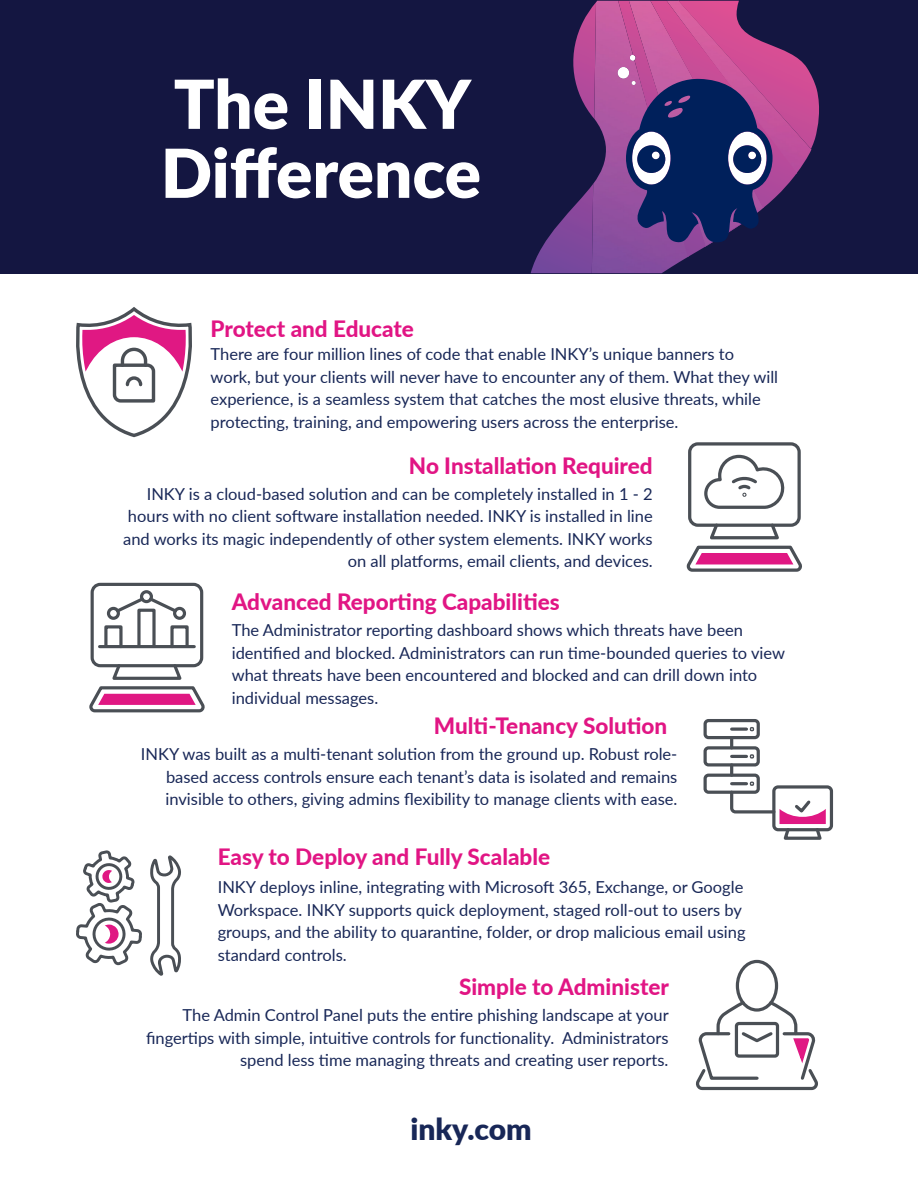
<style>
.page{position:relative;width:918px;height:1188px;background:#fff}
.page>*{position:absolute;margin:0;border:0;box-sizing:border-box;transform-origin:0 0}
.t1{font:900 67.5px/69px "Lato";color:#fff}
.t2{font:900 30px "Lato";color:#182757}
.t3{font:800 22.5px "Lato";color:#e11584}
.t4{font:16.5px/22.5px "Lato";color:#182757}
</style>
<div class="page">
<svg style="left:76px;top:850px;width:105px;height:126px"></svg>
<div style="left:736px;top:960px;width:42px;height:52px;border:3px solid #4a4f55;border-radius:50%"></div>
<svg style="left:696px;top:998px;width:122px;height:93px"></svg>
<div style="left:704px;top:774px;width:56px;height:20px;border:3px solid #4a4f55;border-radius:3px"></div>
<div style="left:704px;top:746px;width:56px;height:21px;border:3px solid #4a4f55;border-radius:3px"></div>
<hr style="left:732px;top:755px;width:14px;height:3px;background:#4a4f55">
<svg style="left:750px;top:754px;width:4px;height:5px"></svg>
<div style="left:704px;top:719px;width:56px;height:20px;border:3px solid #4a4f55;border-radius:3px"></div>
<hr style="left:732px;top:728px;width:14px;height:3px;background:#4a4f55">
<svg style="left:750px;top:727px;width:4px;height:4px"></svg>
<svg style="left:730px;top:765px;width:3px;height:10px"></svg>
<svg style="left:730px;top:738px;width:3px;height:10px"></svg>
<svg style="left:728px;top:781px;width:106px;height:59px"></svg>
<div style="left:91px;top:583px;width:112px;height:84px;border:3px solid #4a4f55;border-radius:8px"></div>
<svg style="left:89px;top:662px;width:116px;height:51px"></svg>
<div style="left:137px;top:609px;width:19px;height:39px;border:3px solid #4a4f55"></div>
<div style="left:104px;top:625px;width:19px;height:23px;border:3px solid #4a4f55"></div>
<div style="left:170px;top:625px;width:19px;height:23px;border:3px solid #4a4f55"></div>
<svg style="left:106px;top:590px;width:80px;height:31px"></svg>
<hr style="left:100px;top:645px;width:94px;height:3px;background:#4a4f55">
<svg style="left:704px;top:454px;width:81px;height:55px"></svg>
<div style="left:688px;top:442px;width:113px;height:85px;border:3px solid #4a4f55;border-radius:8px"></div>
<svg style="left:686px;top:521px;width:116px;height:51px"></svg>
<svg style="left:76px;top:307px;width:116px;height:131px"></svg>
<div style="left:0;top:0;width:918px;height:273px;background:#141641"></div>
<svg style="left:531px;top:1px;width:288px;height:272px"></svg>
<svg style="left:618px;top:67px;width:155px;height:179px;background:#4d407c"></svg>
<p class="t1" style="left:161px;top:67px;width:322px">The INKY<br>Difference</p>
<p class="t3" style="left:211px;top:312px;width:205px">Protect and Educate</p>
<p class="t4" style="left:211px;top:343px;width:569px">There are four million lines of code that enable INKY’s unique banners to work, but your clients will never have to encounter any of them. What they will experience, is a seamless system that catches the most elusive threats, while protecting, training, and empowering users across the enterprise.</p>
<p class="t3" style="left:409px;top:449px;width:245px">No Installation Required</p>
<p class="t4" style="left:123px;top:482px;width:531px;text-align:right">INKY is a cloud-based solution and can be completely installed in 1 - 2 hours with no client software installation needed. INKY is installed in line and works its magic independently of other system elements. INKY works on all platforms, email clients, and devices.</p>
<p class="t3" style="left:232px;top:585px;width:330px">Advanced Reporting Capabilities</p>
<p class="t4" style="left:232px;top:618px;width:555px">The Administrator reporting dashboard shows which threats have been identified and blocked. Administrators can run time-bounded queries to view what threats have been encountered and blocked and can drill down into individual messages.</p>
<p class="t3" style="left:434px;top:709px;width:235px">Multi-Tenancy Solution</p>
<p class="t4" style="left:165px;top:742px;width:513px;text-align:justify;text-indent:-25px">INKY was built as a multi-tenant solution from the ground up. Robust role&shy;based access controls ensure each tenant’s data is isolated and remains invisible to others, giving admins flexibility to manage clients with ease.</p>
<p class="t3" style="left:218px;top:841px;width:334px">Easy to Deploy and Fully Scalable</p>
<p class="t4" style="left:218px;top:875px;width:529px">INKY deploys inline, integrating with Microsoft 365, Exchange, or Google Workspace. INKY supports quick deployment, staged roll-out to users by groups, and the ability to quarantine, folder, or drop malicious email using standard controls.</p>
<p class="t3" style="left:459px;top:970px;width:211px">Simple to Administer</p>
<p class="t4" style="left:146px;top:1003px;width:524px;text-align:right">The Admin Control Panel puts the entire phishing landscape at your fingertips with simple, intuitive controls for functionality. Administrators spend less time managing threats and creating user reports.</p>
<p class="t2" style="left:410px;top:1106px;width:123px">inky.com</p>
</div>
